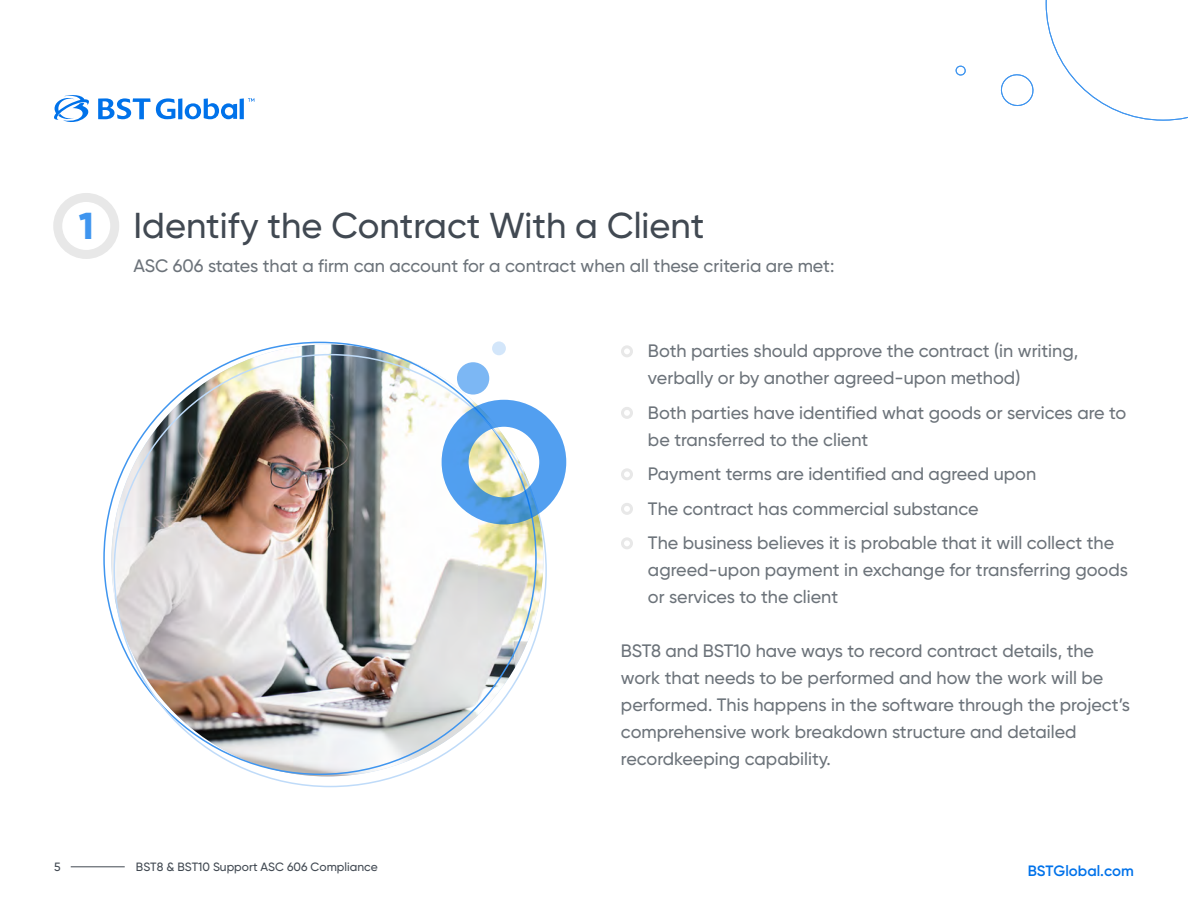
<style>
.page{position:relative;width:1188px;height:918px;background:#fff}
.page>*{position:absolute;margin:0;border:0;box-sizing:border-box;transform-origin:0 0}
.t1{font:800 37.5px "Gilroy";color:#3f95ef}
.t2{font:500 36px "Gilroy";color:#414952}
.t3{font:500 18px/27px "Gilroy";color:#6c737a}
.t4{font:600 15px "Gilroy";color:#0072ea}
.t5{font:500 12px "Gilroy";color:#414952}
</style>
<div class="page">
<hr style="left:71px;top:867px;width:54px;height:1px;background:#414952">
<svg style="left:1046px;top:0;width:142px;height:121px"></svg>
<svg style="left:1000px;top:74px;width:34px;height:32px"></svg>
<svg style="left:956px;top:65px;width:10px;height:11px"></svg>
<img style="left:111px;top:344px;width:432px;height:432px;border-radius:216px">
<div style="left:442px;top:400px;width:124px;height:124px;border:27px solid #0072ea;border-radius:50%"></div>
<div style="left:457px;top:362px;width:32px;height:33px;background:#7cb7f4;border-radius:50%"></div>
<div style="left:492px;top:341px;width:14px;height:14px;background:#d3e6fa;border-radius:50%"></div>
<svg style="left:54px;top:95px;width:200px;height:27px"></svg>
<div style="left:621px;top:345px;width:12px;height:12px;border:3px solid #e8e8e8;border-radius:50%"></div>
<div style="left:621px;top:407px;width:12px;height:12px;border:3px solid #e8e8e8;border-radius:50%"></div>
<div style="left:621px;top:468px;width:12px;height:12px;border:3px solid #e8e8e8;border-radius:50%"></div>
<div style="left:621px;top:503px;width:12px;height:12px;border:3px solid #e8e8e8;border-radius:50%"></div>
<div style="left:621px;top:537px;width:12px;height:12px;border:3px solid #e8e8e8;border-radius:50%"></div>
<div style="left:53px;top:193px;width:66px;height:66px;border:9px solid #e8e8e8;border-radius:50%"></div>
<h1 class="t1" style="left:79px;top:202px;width:17px">1</h1>
<h2 class="t2" style="left:134px;top:203px;width:572px">Identify the Contract With a Client</h2>
<p class="t3" style="left:134px;top:253px;width:702px">ASC 606 states that a firm can account for a contract when all these criteria are met:</p>
<p class="t3" style="left:648px;top:337px;width:432px">Both parties should approve the contract (in writing, verbally or by another agreed-upon method)</p>
<p class="t3" style="left:648px;top:399px;width:480px">Both parties have identified what goods or services are to be transferred to the client</p>
<p class="t3" style="left:648px;top:457px;width:468px;line-height:34.5px">Payment terms are identified and agreed upon<br>The contract has commercial substance<br>The business believes it is probable that it will collect the</p>
<p class="t3" style="left:648px;top:556px;width:482px">agreed-upon payment in exchange for transferring goods or services to the client</p>
<p class="t3" style="left:621px;top:637px;width:511px">BST8 and BST10 have ways to record contract details, the work that needs to be performed and how the work will be performed. This happens in the software through the project’s comprehensive work breakdown structure and detailed recordkeeping capability.</p>
<p class="t5" style="left:54px;top:860px;width:8px">5</p>
<p class="t5" style="left:136px;top:860px;width:243px">BST8 &amp; BST10 Support ASC 606 Compliance</p>
<p class="t4" style="left:1028px;top:861px;width:108px">BSTGlobal.com</p>
</div>
